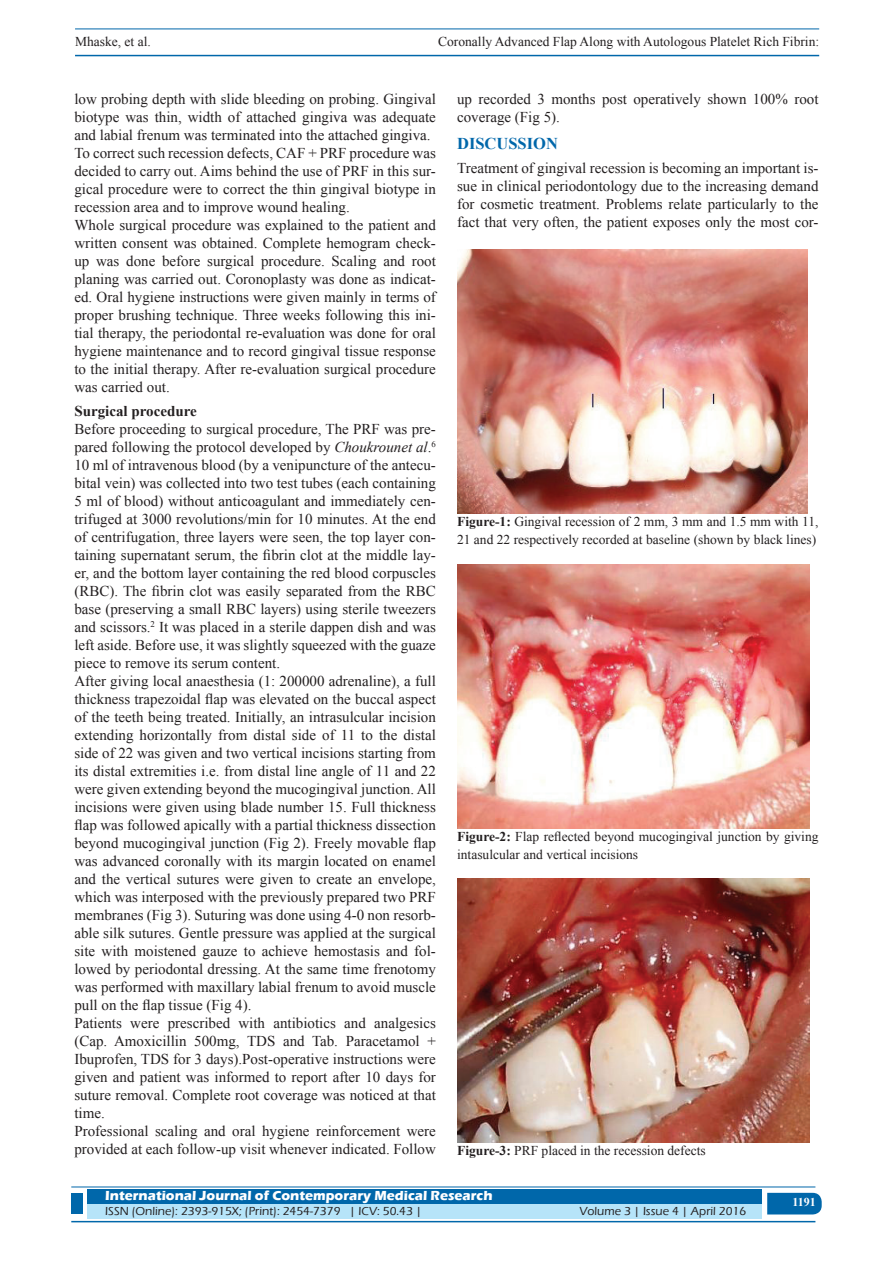
<style>
.page{position:relative;width:893px;height:1263px;background:#fff}
.page>*{position:absolute;margin:0;border:0;box-sizing:border-box;transform-origin:0 0}
.t1{font:700 16.5px "Times New Roman";color:#0067aa}
.TX_New{font:15px/18px "Times New Roman";color:#231f20;text-align:justify}
.t2{font:700 15px "Times New Roman";color:#231f20}
.Legend{font:13.5px/18px "Times New Roman";color:#231f20}
.t3{font:700 13.5px "Eras ITC";color:#fff}
.t4{font:500 12px "Eras ITC";color:#231f20}
.t5{font:700 12px "Times New Roman";color:#fff}
.s1{font-style:italic}
.s2{font-weight:700}
</style>
<div class="page">
<hr style="left:75px;top:29px;width:744px;height:1px;background:#0067aa">
<hr style="left:75px;top:55px;width:744px;height:1px;background:#0067aa">
<div style="left:87px;top:1189px;width:674px;height:15px;background:#0067aa"></div>
<div style="left:87px;top:1204px;width:674px;height:15px;background:#b6e4f9"></div>
<svg style="left:767px;top:1193px;width:55px;height:21px"></svg>
<hr style="left:71px;top:1186px;width:744px;height:1px;background:#0067aa">
<hr style="left:71px;top:1221px;width:744px;height:1px;background:#0067aa">
<div style="left:71px;top:1193px;width:12px;height:21px;background:#0067aa"></div>
<img style="left:457px;top:250px;width:351px;height:264px">
<img style="left:457px;top:564px;width:352px;height:264px">
<img style="left:457px;top:879px;width:352px;height:263px">
<p class="Legend" style="left:75px;top:33px;width:77px">Mhaske, et al.</p>
<p class="Legend" style="left:438px;top:33px;width:383px">Coronally Advanced Flap Along with Autologous Platelet Rich Fibrin:</p>
<p class="TX_New" style="left:74px;top:90px;width:363px">low probing depth with slide bleeding on probing. Gingival biotype was thin, width of attached gingiva was adequate and labial frenum was terminated into the attached gingiva.</p>
<p class="TX_New" style="left:74px;top:144px;width:363px">To correct such recession defects, CAF + PRF procedure was decided to carry out. Aims behind the use of PRF in this sur&shy;gical procedure were to correct the thin gingival biotype in recession area and to improve wound healing.</p>
<p class="TX_New" style="left:74px;top:216px;width:363px">Whole surgical procedure was explained to the patient and written consent was obtained. Complete hemogram check&shy;up was done before surgical procedure. Scaling and root planing was carried out. Coronoplasty was done as indicat&shy;ed. Oral hygiene instructions were given mainly in terms of proper brushing technique. Three weeks following this ini&shy;tial therapy, the periodontal re-evaluation was done for oral hygiene maintenance and to record gingival tissue response to the initial therapy. After re-evaluation surgical procedure was carried out.</p>
<h2 class="t2" style="left:74px;top:401px;width:124px">Surgical procedure</h2>
<p class="TX_New" style="left:74px;top:420px;width:363px">Before proceeding to surgical procedure, The PRF was pre&shy;pared following the protocol developed by <span class="s1">Choukrounet al</span>.<sup>6<br></sup>10 ml of intravenous blood (by a venipuncture of the antecu&shy;bital vein) was collected into two test tubes (each containing 5 ml of blood) without anticoagulant and immediately cen&shy;trifuged at 3000 revolutions/min for 10 minutes. At the end of centrifugation, three layers were seen, the top layer con&shy;taining supernatant serum, the fibrin clot at the middle lay&shy;er, and the bottom layer containing the red blood corpuscles (RBC). The fibrin clot was easily separated from the RBC base (preserving a small RBC layers) using sterile tweezers and scissors.<sup>2</sup> It was placed in a sterile dappen dish and was left aside. Before use, it was slightly squeezed with the guaze piece to remove its serum content.</p>
<p class="TX_New" style="left:74px;top:672px;width:363px">After giving local anaesthesia (1: 200000 adrenaline), a full thickness trapezoidal flap was elevated on the buccal aspect of the teeth being treated. Initially, an intrasulcular incision extending horizontally from distal side of 11 to the distal side of 22 was given and two vertical incisions starting from its distal extremities i.e. from distal line angle of 11 and 22 were given extending beyond the mucogingival junction. All incisions were given using blade number 15. Full thickness flap was followed apically with a partial thickness dissection beyond mucogingival junction (Fig 2). Freely movable flap was advanced coronally with its margin located on enamel and the vertical sutures were given to create an envelope, which was interposed with the previously prepared two PRF membranes (Fig 3). Suturing was done using 4-0 non resorb&shy;able silk sutures. Gentle pressure was applied at the surgical site with moistened gauze to achieve hemostasis and fol&shy;lowed by periodontal dressing. At the same time frenotomy was performed with maxillary labial frenum to avoid muscle pull on the flap tissue (Fig 4).</p>
<p class="TX_New" style="left:74px;top:1014px;width:363px">Patients were prescribed with antibiotics and analgesics (Cap. Amoxicillin 500mg, TDS and Tab. Paracetamol + Ibuprofen, TDS for 3 days).Post-operative instructions were given and patient was informed to report after 10 days for suture removal. Complete root coverage was noticed at that time.</p>
<p class="TX_New" style="left:74px;top:1122px;width:363px">Professional scaling and oral hygiene reinforcement were provided at each follow-up visit whenever indicated. Follow</p>
<p class="TX_New" style="left:457px;top:90px;width:363px">up recorded 3 months post operatively shown 100% root coverage (Fig 5).</p>
<h1 class="t1" style="left:457px;top:132px;width:102px">DISCUSSION</h1>
<p class="TX_New" style="left:457px;top:159px;width:363px">Treatment of gingival recession is becoming an important is&shy;sue in clinical periodontology due to the increasing demand for cosmetic treatment. Problems relate particularly to the fact that very often, the patient exposes only the most cor-</p>
<p class="Legend" style="left:457px;top:512px;width:363px"><span class="s2">Figure-1:</span> Gingival recession of 2 mm, 3 mm and 1.5 mm with 11,<br>21 and 22 respectively recorded at baseline (shown by black lines)</p>
<p class="Legend" style="left:457px;top:827px;width:363px"><span class="s2">Figure-2:</span> Flap reflected beyond mucogingival junction by giving intasulcular and vertical incisions</p>
<p class="Legend" style="left:457px;top:1141px;width:250px"><span class="s2">Figure-3:</span> PRF placed in the recession defects</p>
<p class="t3" style="left:105px;top:1188px;width:389px">International Journal of Contemporary Medical Research</p>
<p class="t4" style="left:105px;top:1204px;width:318px">ISSN (Online): 2393-915X; (Print): 2454-7379 | ICV: 50.43 |</p>
<p class="t4" style="left:579px;top:1204px;width:168px">Volume 3 | Issue 4 | April 2016</p>
<h4 class="t5" style="left:792px;top:1194px;width:25px">1191</h4>
</div>
